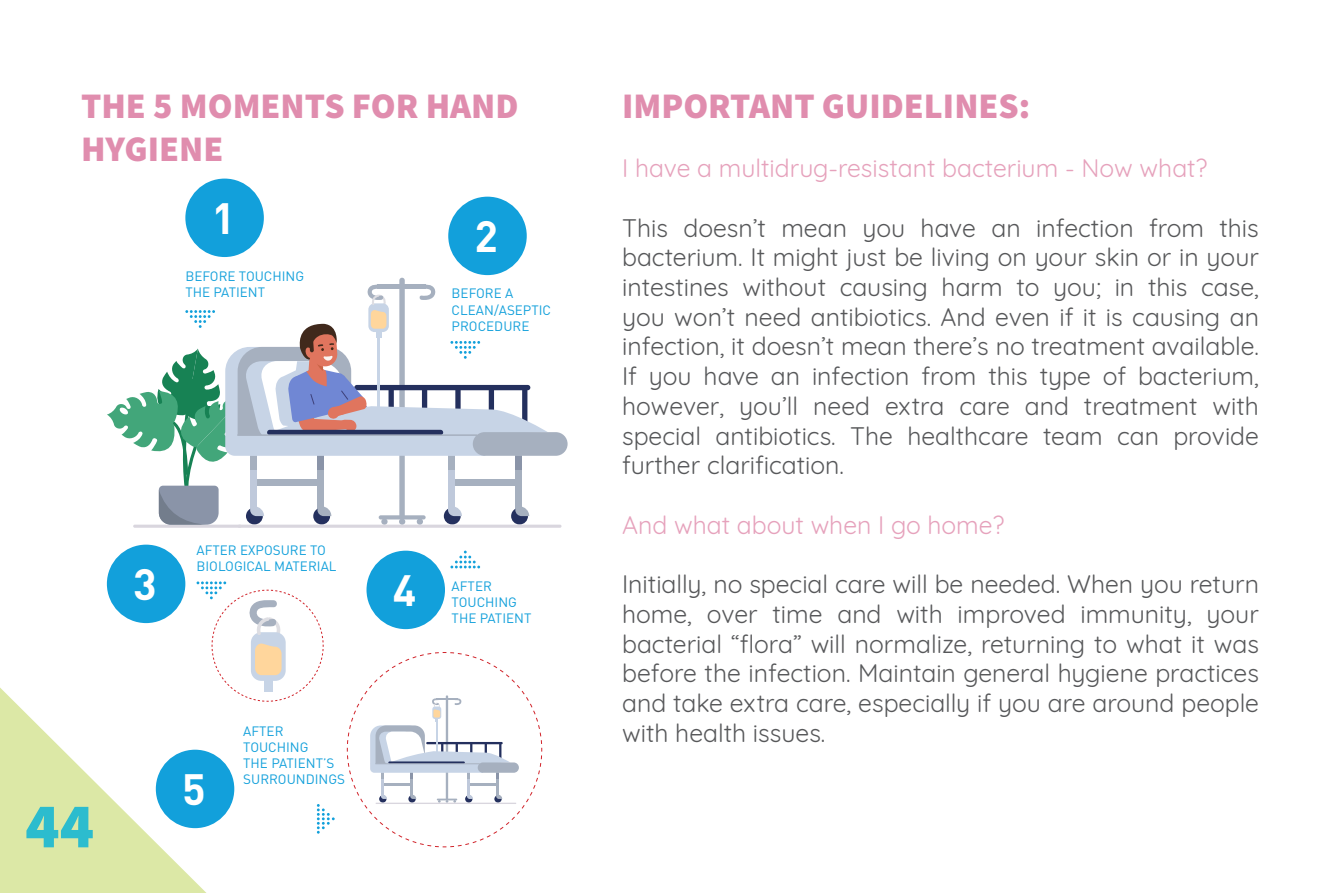
<style>
.page{position:relative;width:1340px;height:893px;background:#fff}
.page>*{position:absolute;margin:0;border:0;box-sizing:border-box;transform-origin:0 0}
.t1{font:63.9px "Source Sans Variable";color:#2cbcce}
.t2{font:700 43.2px "DIN Pro";color:#fff}
.t3{font:900 36px/43.2px "Source Sans Pro";color:#e08dae}
.t4{font:24.75px/29.7px "Quicksand";color:#57585a;text-align:justify}
.t5{font:24.75px "Quicksand";color:#e6a2bc}
.t6{font:13.5px/16.2px "DIN Pro";color:#12a0db}
</style>
<div class="page">
<hr style="left:1339px;top:0;width:1px;height:268px;background:#37b5b2">
<div style="left:185px;top:179px;width:79px;height:78px;background:#12a0db;border-radius:50%"></div>
<div style="left:107px;top:545px;width:78px;height:78px;background:#12a0db;border-radius:50%"></div>
<div style="left:366px;top:551px;width:79px;height:78px;background:#12a0db;border-radius:50%"></div>
<div style="left:448px;top:197px;width:79px;height:78px;background:#12a0db;border-radius:50%"></div>
<hr style="left:133px;top:525px;width:109px;height:3px;background:#d9d6de;border-radius:2px">
<div style="left:399px;top:278px;width:6px;height:240px;background:#a6b0bf;border-radius:3px"></div>
<hr style="left:238px;top:525px;width:323px;height:3px;background:#d9d6de">
<div style="left:473px;top:432px;width:94px;height:24px;background:#a6b0bf;border-radius:12px"></div>
<svg style="left:107px;top:284px;width:441px;height:241px"></svg>
<svg style="left:450px;top:551px;width:30px;height:17px"></svg>
<svg style="left:0;top:581px;width:335px;height:312px"></svg>
<svg style="left:346px;top:652px;width:196px;height:196px"></svg>
<h3 class="t3" style="left:81px;top:85px;width:439px">THE 5 MOMENTS FOR HAND<br>HYGIENE</h3>
<h3 class="t3" style="left:622px;top:85px;width:410px">IMPORTANT GUIDELINES:</h3>
<p class="t5" style="left:622px;top:149px;width:587px">I have a multidrug-resistant bacterium - Now what?</p>
<p class="t4" style="left:622px;top:210px;width:638px">This doesn’t mean you have an infection from this bacterium. It might just be living on your skin or in your intestines without causing harm to you; in this case, you won’t need antibiotics. And even if it is causing an infection, it doesn’t mean there’s no treatment available.<br>If you have an infection from this type of bacterium, however, you’ll need extra care and treatment with special antibiotics. The healthcare team can provide further clarification.</p>
<h2 class="t2" style="left:212px;top:189px;width:25px">1</h2>
<h2 class="t2" style="left:474px;top:207px;width:25px">2</h2>
<p class="t6" style="left:185px;top:268px;width:120px">BEFORE TOUCHING<br>THE PATIENT</p>
<p class="t6" style="left:451px;top:285px;width:101px">BEFORE A<br>CLEAN/ASEPTIC<br>PROCEDURE</p>
<h1 class="t1" style="left:25px;top:787px;width:70px">44</h1>
<p class="t6" style="left:196px;top:541px;width:141px">AFTER EXPOSURE TO<br>BIOLOGICAL MATERIAL</p>
<h2 class="t2" style="left:133px;top:555px;width:25px">3</h2>
<h2 class="t2" style="left:393px;top:561px;width:25px">4</h2>
<p class="t6" style="left:451px;top:577px;width:81px">AFTER<br>TOUCHING<br>THE PATIENT</p>
<h2 class="t2" style="left:182px;top:760px;width:25px">5</h2>
<p class="t6" style="left:243px;top:722px;width:103px">AFTER<br>TOUCHING<br>THE PATIENT’S<br>SURROUNDINGS</p>
<p class="t5" style="left:622px;top:506px;width:384px">And what about when I go home?</p>
<p class="t4" style="left:622px;top:567px;width:638px">Initially, no special care will be needed. When you return home, over time and with improved immunity, your bacterial “flora” will normalize, returning to what it was before the infection. Maintain general hygiene practices and take extra care, especially if you are around people with health issues.</p>
</div>
